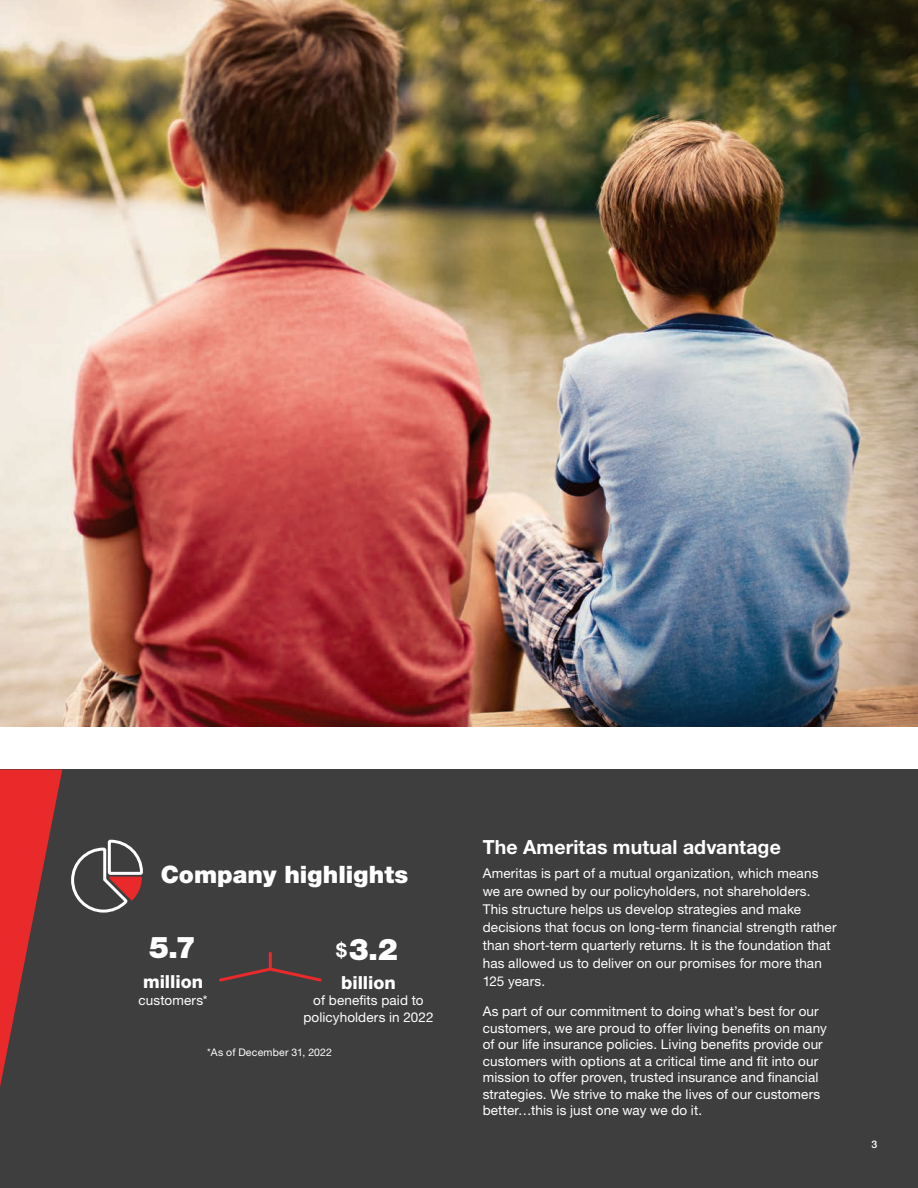
<style>
.page{position:relative;width:918px;height:1188px;background:#fff}
.page>*{position:absolute;margin:0;border:0;box-sizing:border-box;transform-origin:0 0}
.t1{font:900 30px "Helvetica Neue LT Std";color:#fff}
.Section_Title{font:900 24px "Helvetica Neue LT Std";color:#fff}
.subhead{font:700 19.5px "Helvetica Neue LT Std";letter-spacing:.005em;color:#fff}
.t2{font:800 18px "Helvetica Neue LT Std";letter-spacing:-.005em;color:#fff}
.Body_copy_9{font:13.5px/16.5px "Helvetica Neue LT Std";letter-spacing:.01em;color:#fff}
.t3{font:10.5px "Helvetica Neue LT Std";letter-spacing:.02em;color:#fff}
.t4{font:500 10.5px "Helvetica Neue LT Std";color:#fff}
.s1{font-weight:700;font-size:19.2px}
</style>
<div class="page">
<div style="left:0;top:770px;width:918px;height:418px;background:#3e3e3f"></div>
<svg style="left:0;top:770px;width:62px;height:317px"></svg>
<img style="left:0;top:0;width:918px;height:726px">
<svg style="left:71px;top:839px;width:72px;height:74px"></svg>
<hr style="left:269px;top:953px;width:3px;height:16px;background:#e9292a">
<svg style="left:219px;top:966px;width:103px;height:16px"></svg>
<p class="Section_Title" style="left:161px;top:860px;width:249px">Company highlights</p>
<p class="t1" style="left:149px;top:930px;width:48px">5.7</p>
<p class="t2" style="left:143px;top:971px;width:62px">million</p>
<p class="Body_copy_9" style="left:139px;top:991px;width:71px">customers*</p>
<p class="t1" style="left:336px;top:932px;width:63px"><span class="s1">$</span>3.2</p>
<p class="t2" style="left:341px;top:972px;width:56px">billion</p>
<p class="Body_copy_9" style="left:303px;top:992px;width:132px;text-align:center">of benefits paid to policyholders in 2022</p>
<p class="t3" style="left:207px;top:1046px;width:126px">*As of December 31, 2022</p>
<p class="subhead" style="left:483px;top:835px;width:300px">The Ameritas mutual advantage</p>
<p class="Body_copy_9" style="left:483px;top:864px;width:355px;line-height:18px">Ameritas is part of a mutual organization, which means we are owned by our policyholders, not shareholders.<br>This structure helps us develop strategies and make decisions that focus on long-term financial strength rather than short-term quarterly returns. It is the foundation that has allowed us to deliver on our promises for more than 125 years.</p>
<p class="Body_copy_9" style="left:483px;top:1003px;width:346px">As part of our commitment to doing what’s best for our customers, we are proud to offer living benefits on many of our life insurance policies. Living benefits provide our customers with options at a critical time and fit into our mission to offer proven, trusted insurance and financial strategies. We strive to make the lives of our customers better…this is just one way we do it.</p>
<p class="t4" style="left:872px;top:1138px;width:7px">3</p>
</div>
